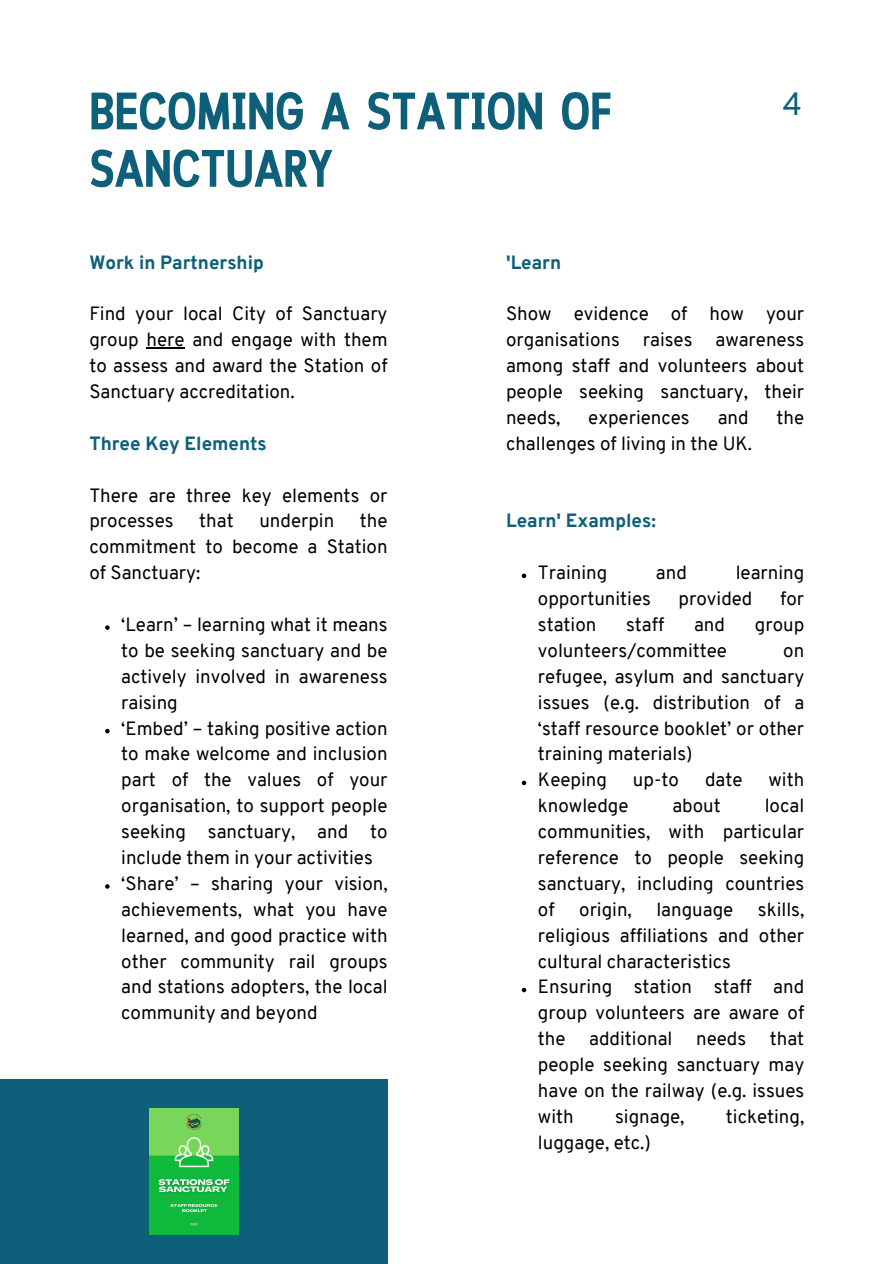
<style>
.page{position:relative;width:894px;height:1264px;background:#fff}
.page>*{position:absolute;margin:0;border:0;box-sizing:border-box;transform-origin:0 0}
.t1{font:700 52.5px/57.3px "Cloud Cond";color:#0e607a}
.t2{font:31.5px "Overpass";color:#0e607a}
.t3{font:18.75px/25.8px "Overpass";color:#000001;text-align:justify}
.t4{font:800 18.75px "Overpass";color:#0e607a}
</style>
<div class="page">
<div style="left:0;top:1079px;width:387px;height:184px;background:#0e607a"></div>
<hr style="left:146px;top:347px;width:38px;height:1px;background:#000001">
<svg style="left:105px;top:625px;width:5px;height:5px"></svg>
<svg style="left:105px;top:729px;width:5px;height:4px"></svg>
<svg style="left:105px;top:884px;width:5px;height:4px"></svg>
<svg style="left:521px;top:573px;width:5px;height:5px"></svg>
<svg style="left:521px;top:780px;width:5px;height:5px"></svg>
<svg style="left:521px;top:987px;width:5px;height:5px"></svg>
<img style="left:149px;top:1108px;width:89px;height:126px">
<h1 class="t1" style="left:89px;top:87px;width:524px">BECOMING A STATION OF<br>SANCTUARY</h1>
<p class="t2" style="left:782px;top:92px;width:21px">4</p>
<p class="t4" style="left:89px;top:254px;width:176px">Work in Partnership</p>
<h2 class="t3" style="left:89px;top:303px;width:299px">Find your local City of Sanctuary group here and engage with them to assess and award the Station of Sanctuary accreditation.</h2>
<p class="t4" style="left:89px;top:435px;width:179px">Three Key Elements</p>
<h2 class="t3" style="left:89px;top:484px;width:299px">There are three key elements or processes</h2>
<h2 class="t3" style="left:89px;top:510px;width:299px;text-indent:270px">the commitment to become a Station of Sanctuary:</h2>
<p class="t3" style="left:121px;top:613px;width:268px">‘Learn’ – learning what it means to be seeking sanctuary and be actively involved in awareness raising</p>
<p class="t3" style="left:121px;top:717px;width:268px">‘Embed’ – taking positive action to make welcome and inclusion part of the values of your organisation, to support people seeking sanctuary, and to include them in your activities</p>
<p class="t3" style="left:121px;top:872px;width:268px">‘Share’ – sharing your vision, achievements, what you have learned, and good practice with other community rail groups and stations adopters, the local community and beyond</p>
<h2 class="t3" style="left:199px;top:510px;width:36px">that</h2>
<h2 class="t3" style="left:259px;top:510px;width:76px">underpin</h2>
<p class="t4" style="left:506px;top:254px;width:57px">'Learn</p>
<p class="t3" style="left:506px;top:303px;width:299px">Show evidence of how your organisations raises awareness among staff and volunteers about people seeking sanctuary, their needs,</p>
<p class="t3" style="left:588px;top:406px;width:103px">experiences</p>
<p class="t3" style="left:717px;top:406px;width:32px">and</p>
<p class="t3" style="left:776px;top:406px;width:29px">the</p>
<p class="t3" style="left:506px;top:432px;width:247px">challenges of living in the UK.</p>
<h2 class="t4" style="left:506px;top:513px;width:151px">Learn' Examples:</h2>
<p class="t3" style="left:538px;top:561px;width:71px">Training</p>
<p class="t3" style="left:655px;top:561px;width:32px">and</p>
<p class="t3" style="left:735px;top:561px;width:70px">learning</p>
<p class="t3" style="left:538px;top:587px;width:114px">opportunities</p>
<p class="t3" style="left:678px;top:587px;width:75px">provided</p>
<p class="t3" style="left:780px;top:587px;width:25px">for</p>
<p class="t3" style="left:538px;top:613px;width:60px">station</p>
<p class="t3" style="left:626px;top:613px;width:40px">staff</p>
<p class="t3" style="left:694px;top:613px;width:32px">and</p>
<p class="t3" style="left:754px;top:613px;width:51px">group</p>
<p class="t3" style="left:538px;top:639px;width:190px">volunteers/committee</p>
<p class="t3" style="left:538px;top:639px;width:268px;text-indent:245px">on refugee, asylum and sanctuary issues (e.g. distribution of a ‘staff resource booklet’ or other training materials)</p>
<h2 class="t3" style="left:538px;top:768px;width:70px">Keeping</h2>
<h2 class="t3" style="left:632px;top:768px;width:48px">up-to</h2>
<h2 class="t3" style="left:704px;top:768px;width:39px">date</h2>
<h2 class="t3" style="left:768px;top:768px;width:37px">with</h2>
<h2 class="t3" style="left:538px;top:794px;width:92px">knowledge</h2>
<h2 class="t3" style="left:672px;top:794px;width:50px">about</h2>
<h2 class="t3" style="left:538px;top:794px;width:268px;text-indent:227px">local communities, with particular reference to people seeking sanctuary, including countries of</h2>
<h2 class="t3" style="left:538px;top:898px;width:268px;text-indent:220px">skills, religious affiliations and other cultural characteristics</h2>
<p class="t3" style="left:538px;top:975px;width:268px">Ensuring station staff and group volunteers are aware of the</p>
<h2 class="t3" style="left:579px;top:898px;width:54px">origin,</h2>
<h2 class="t3" style="left:656px;top:898px;width:78px">language</h2>
<p class="t3" style="left:538px;top:1027px;width:268px;text-indent:232px">that people seeking sanctuary may have on the railway (e.g. issues with</p>
<p class="t3" style="left:589px;top:1027px;width:85px">additional</p>
<p class="t3" style="left:696px;top:1027px;width:52px">needs</p>
<p class="t3" style="left:615px;top:1105px;width:71px">signage,</p>
<p class="t3" style="left:725px;top:1105px;width:80px">ticketing,</p>
<p class="t3" style="left:538px;top:1131px;width:114px">luggage, etc.)</p>
</div>
